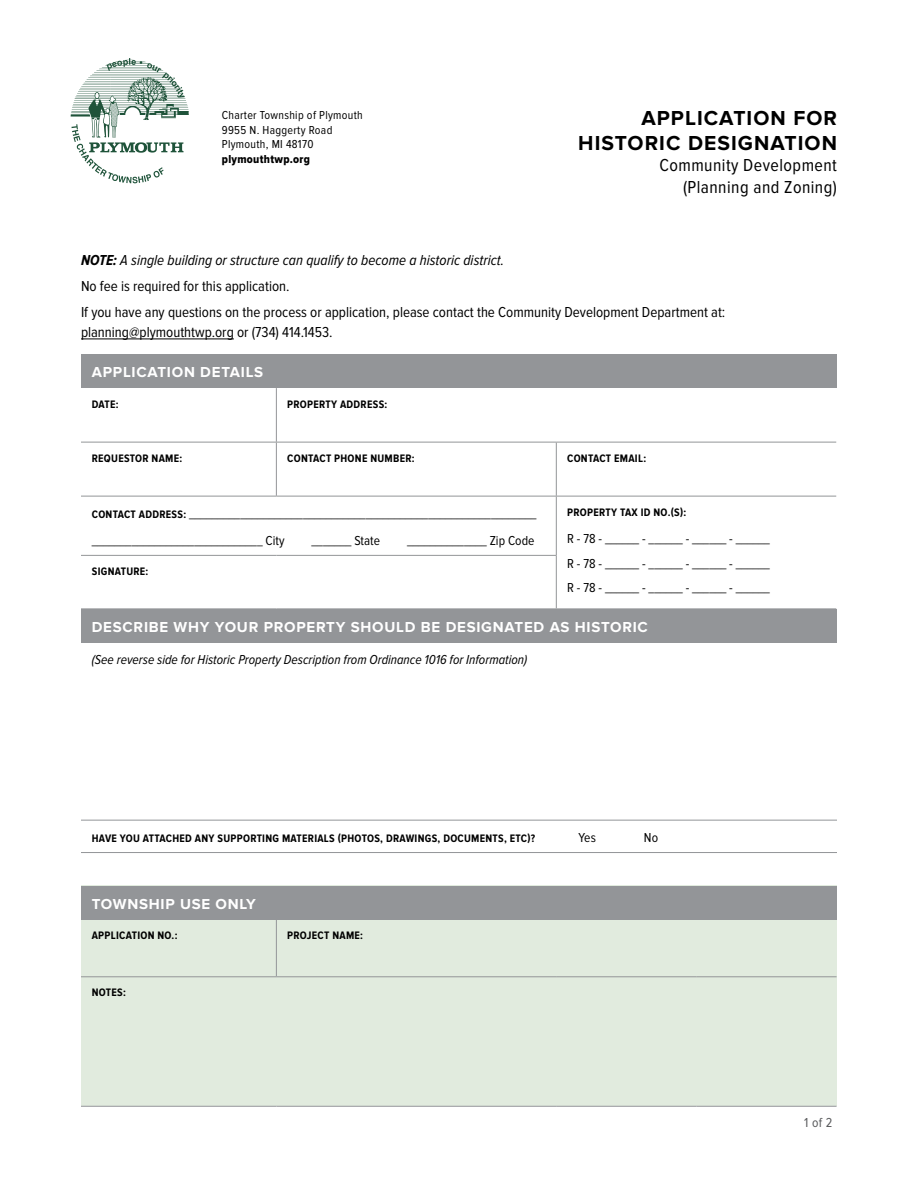
<style>
.page{position:relative;width:918px;height:1188px;background:#fff}
.page>*{position:absolute;margin:0;border:0;box-sizing:border-box;transform-origin:0 0}
.t1{font:700 21px/25.2px "Proxima Nova";letter-spacing:.05em;color:#000;text-align:right}
.t2{font:18px/21.6px "Proxima Nova Cond";letter-spacing:.025em;color:#000;text-align:right}
.Body_Copy{font:15px/19.5px "Proxima Nova Cond";color:#000}
.TABLE_-_HD_-_SECTION{font:700 15px "Proxima Nova";letter-spacing:.05em;color:#fff}
.Body_Copy-2{font:italic 15px "Proxima Nova Cond";color:#000}
.TABLE_-_BODY_-_LEFT{font:13.5px "Proxima Nova Cond";color:#000}
.TABLE_-_HD_-_LEFT{font:13.5px "Proxima Nova Cond";color:#000}
.NOTE{font:italic 13.5px "Proxima Nova Cond";color:#000}
.t3{font:13.5px "Proxima Nova Cond";color:#58595b}
.t4{font:12px/14.4px "Proxima Nova Cond";letter-spacing:.025em;color:#000}
.t5{font:12px "Proxima Nova Cond Extrabld";letter-spacing:.025em;color:#000}
.TABLE_-_HD_-_LEFT-2{font:700 11.25px "Proxima Nova Cond";letter-spacing:.025em;color:#000}
.s1{font-weight:700}
.s2{font-weight:700;font-size:11.25px}
</style>
<div class="page">
<div style="left:67px;top:55px;width:126px;height:132px;border:8px solid #fff;border-radius:50%"></div>
<svg style="left:71px;top:58px;width:118px;height:125px"></svg>
<div style="left:81px;top:609px;width:756px;height:33px;background:#939598"></div>
<hr style="left:81px;top:820px;width:756px;height:1px;background:#939598">
<hr style="left:81px;top:852px;width:756px;height:1px;background:#939598">
<div style="left:81px;top:886px;width:756px;height:220px;background:#e1ebde"></div>
<div style="left:81px;top:886px;width:756px;height:33px;background:#939598"></div>
<hr style="left:81px;top:1106px;width:195px;height:1px;background:#939598">
<hr style="left:276px;top:1106px;width:281px;height:1px;background:#939598">
<hr style="left:557px;top:1106px;width:140px;height:1px;background:#939598">
<hr style="left:697px;top:1106px;width:140px;height:1px;background:#939598">
<hr style="left:276px;top:919px;width:1px;height:57px;background:#939598">
<hr style="left:81px;top:976px;width:195px;height:1px;background:#939598">
<hr style="left:276px;top:976px;width:281px;height:1px;background:#939598">
<hr style="left:557px;top:976px;width:140px;height:1px;background:#939598">
<hr style="left:697px;top:976px;width:140px;height:1px;background:#939598">
<hr style="left:81px;top:339px;width:153px;height:1px;background:#000">
<div style="left:81px;top:355px;width:755px;height:33px;background:#939598"></div>
<hr style="left:81px;top:442px;width:195px;height:1px;background:#939598">
<hr style="left:556px;top:442px;width:280px;height:1px;background:#939598">
<hr style="left:556px;top:496px;width:280px;height:1px;background:#939598">
<hr style="left:556px;top:608px;width:280px;height:1px;background:#939598">
<hr style="left:276px;top:442px;width:280px;height:1px;background:#939598">
<hr style="left:276px;top:388px;width:1px;height:54px;background:#939598">
<hr style="left:276px;top:442px;width:1px;height:54px;background:#939598">
<hr style="left:556px;top:442px;width:1px;height:54px;background:#939598">
<hr style="left:556px;top:496px;width:1px;height:59px;background:#939598">
<hr style="left:556px;top:556px;width:1px;height:52px;background:#939598">
<hr style="left:81px;top:496px;width:195px;height:1px;background:#939598">
<hr style="left:276px;top:496px;width:280px;height:1px;background:#939598">
<hr style="left:81px;top:555px;width:195px;height:1px;background:#939598">
<hr style="left:276px;top:555px;width:281px;height:1px;background:#939598">
<hr style="left:81px;top:608px;width:195px;height:1px;background:#939598">
<hr style="left:276px;top:608px;width:280px;height:1px;background:#939598">
<p class="t4" style="left:222px;top:108px;width:142px">Charter Township of Plymouth<br>9955 N. Haggerty Road<br>Plymouth, MI 48170</p>
<p class="t5" style="left:222px;top:152px;width:90px">plymouthtwp.org</p>
<h1 class="t1" style="left:578px;top:105px;width:260px">APPLICATION FOR<br>HISTORIC DESIGNATION</h1>
<h2 class="t2" style="left:659px;top:155px;width:179px">Community Development (Planning and Zoning)</h2>
<p class="Body_Copy-2" style="left:81px;top:252px;width:425px"><span class="s1">NOTE:</span> A single building or structure can qualify to become a historic district.</p>
<p class="Body_Copy" style="left:81px;top:277px;width:210px">No fee is required for this application.</p>
<p class="Body_Copy" style="left:81px;top:303px;width:646px">If you have any questions on the process or application, please contact the Community Development Department at: planning@plymouthtwp.org or (734) 414.1453.</p>
<p class="TABLE_-_HD_-_SECTION" style="left:92px;top:364px;width:173px">APPLICATION DETAILS</p>
<p class="TABLE_-_HD_-_LEFT-2" style="left:92px;top:398px;width:28px">DATE:</p>
<p class="TABLE_-_HD_-_LEFT-2" style="left:287px;top:398px;width:102px">PROPERTY ADDRESS:</p>
<p class="TABLE_-_HD_-_LEFT-2" style="left:92px;top:452px;width:92px">REQUESTOR NAME:</p>
<p class="TABLE_-_HD_-_LEFT-2" style="left:287px;top:452px;width:129px">CONTACT PHONE NUMBER:</p>
<p class="TABLE_-_HD_-_LEFT-2" style="left:567px;top:452px;width:81px">CONTACT EMAIL:</p>
<p class="TABLE_-_HD_-_LEFT" style="left:92px;top:506px;width:446px"><span class="s2">CONTACT ADDRESS:</span> _____________________________________________________________</p>
<p class="TABLE_-_BODY_-_LEFT" style="left:92px;top:533px;width:194px">______________________________ City</p>
<p class="TABLE_-_BODY_-_LEFT" style="left:312px;top:533px;width:70px">_______ State</p>
<p class="TABLE_-_BODY_-_LEFT" style="left:407px;top:533px;width:129px">______________ Zip Code</p>
<p class="TABLE_-_HD_-_LEFT-2" style="left:92px;top:565px;width:58px">SIGNATURE:</p>
<p class="TABLE_-_HD_-_LEFT-2" style="left:567px;top:506px;width:121px">PROPERTY TAX ID NO.(S):</p>
<p class="TABLE_-_BODY_-_LEFT" style="left:567px;top:531px;width:204px">R - 78 - ______ - ______ - ______ - ______</p>
<p class="TABLE_-_BODY_-_LEFT" style="left:567px;top:556px;width:204px">R - 78 - ______ - ______ - ______ - ______</p>
<p class="TABLE_-_BODY_-_LEFT" style="left:567px;top:580px;width:204px">R - 78 - ______ - ______ - ______ - ______</p>
<p class="TABLE_-_HD_-_SECTION" style="left:92px;top:618px;width:558px">DESCRIBE WHY YOUR PROPERTY SHOULD BE DESIGNATED AS HISTORIC</p>
<p class="NOTE" style="left:92px;top:652px;width:437px">(See reverse side for Historic Property Description from Ordinance 1016 for Information)</p>
<p class="TABLE_-_HD_-_LEFT-2" style="left:92px;top:832px;width:445px">HAVE YOU ATTACHED ANY SUPPORTING MATERIALS (PHOTOS, DRAWINGS, DOCUMENTS, ETC)?</p>
<p class="TABLE_-_HD_-_LEFT" style="left:578px;top:830px;width:19px">Yes</p>
<p class="TABLE_-_HD_-_LEFT" style="left:644px;top:830px;width:16px">No</p>
<p class="TABLE_-_HD_-_SECTION" style="left:92px;top:895px;width:166px">TOWNSHIP USE ONLY</p>
<p class="TABLE_-_HD_-_LEFT-2" style="left:92px;top:929px;width:87px">APPLICATION NO.:</p>
<p class="TABLE_-_HD_-_LEFT-2" style="left:287px;top:929px;width:77px">PROJECT NAME:</p>
<p class="TABLE_-_HD_-_LEFT-2" style="left:92px;top:986px;width:36px">NOTES:</p>
<p class="t3" style="left:804px;top:1115px;width:30px">1 of 2</p>
</div>
